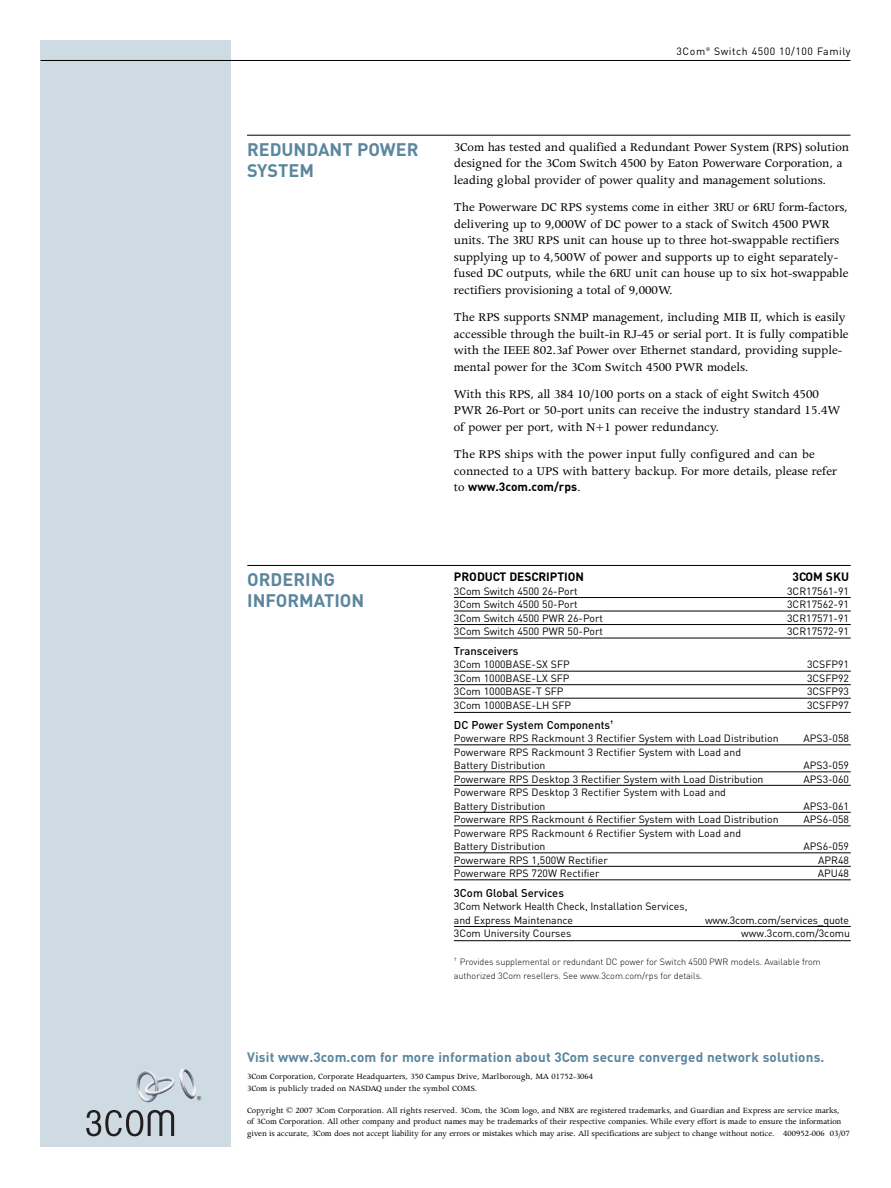
<style>
.page{position:relative;width:891px;height:1188px;background:#fff}
.page>*{position:absolute;margin:0;border:0;box-sizing:border-box;transform-origin:0 0}
.t1{font:700 18px/21px "DIN";color:#5b869e}
.t2{font:13.5px/16.5px "Apollo";letter-spacing:-.005em;color:#000}
.t3{font:700 13.5px "DIN";letter-spacing:.01em;color:#5b869e}
.t4{font:700 12px "DIN";color:#000}
.t5{font:500 11.25px "DIN";color:#000}
.t6{font:10.5px/13.5px "DIN";color:#000}
.t7{font:10.5px "DIN";letter-spacing:.05em;color:#000}
.t8{font:9px/11.2px "Apollo";letter-spacing:-.005em;color:#000}
.t9{font:300 9px/13.5px "DIN";color:#000}
.s1{font-family:"Apollo";font-weight:400;font-size:13.5px}
</style>
<div class="page">
<div style="left:40px;top:40px;width:191px;height:1108px;background:#cedbe2"></div>
<hr style="left:41px;top:60px;width:810px;height:1px;background:#000">
<svg style="left:86px;top:1110px;width:88px;height:26px"></svg>
<svg style="left:197px;top:1096px;width:4px;height:4px"></svg>
<img style="left:136px;top:1070px;width:39px;height:32px">
<img style="left:179px;top:1068px;width:17px;height:31px">
<hr style="left:454px;top:597px;width:397px;height:1px;background:#000">
<hr style="left:454px;top:611px;width:397px;height:1px;background:#000">
<hr style="left:454px;top:624px;width:397px;height:1px;background:#000">
<hr style="left:454px;top:638px;width:397px;height:1px;background:#000">
<hr style="left:454px;top:671px;width:397px;height:1px;background:#000">
<hr style="left:454px;top:684px;width:397px;height:1px;background:#000">
<hr style="left:454px;top:698px;width:397px;height:1px;background:#000">
<hr style="left:454px;top:712px;width:397px;height:1px;background:#000">
<hr style="left:454px;top:745px;width:397px;height:1px;background:#000">
<hr style="left:454px;top:772px;width:397px;height:1px;background:#000">
<hr style="left:454px;top:785px;width:397px;height:1px;background:#000">
<hr style="left:454px;top:812px;width:397px;height:1px;background:#000">
<hr style="left:454px;top:826px;width:397px;height:1px;background:#000">
<hr style="left:454px;top:853px;width:397px;height:1px;background:#000">
<hr style="left:454px;top:866px;width:397px;height:1px;background:#000">
<hr style="left:454px;top:880px;width:397px;height:1px;background:#000">
<hr style="left:454px;top:926px;width:397px;height:1px;background:#000">
<hr style="left:454px;top:940px;width:397px;height:1px;background:#000">
<hr style="left:247px;top:565px;width:604px;height:1px;background:#000">
<hr style="left:247px;top:135px;width:603px;height:1px;background:#000">
<p class="t7" style="left:677px;top:45px;width:175px">3Com<sup>®</sup> Switch 4500 10/100 Family</p>
<h1 class="t1" style="left:247px;top:138px;width:173px">REDUNDANT POWER<br>SYSTEM</h1>
<p class="t2" style="left:454px;top:140px;width:397px">3Com has tested and qualified a Redundant Power System (RPS) solution designed for the 3Com Switch 4500 by Eaton Powerware Corporation, a leading global provider of power quality and management solutions.</p>
<p class="t2" style="left:454px;top:200px;width:396px">The Powerware DC RPS systems come in either 3RU or 6RU form-factors, delivering up to 9,000W of DC power to a stack of Switch 4500 PWR units. The 3RU RPS unit can house up to three hot-swappable rectifiers supplying up to 4,500W of power and supports up to eight separately&shy;fused DC outputs, while the 6RU unit can house up to six hot-swappable rectifiers provisioning a total of 9,000W.</p>
<p class="t2" style="left:454px;top:310px;width:396px">The RPS supports SNMP management, including MIB II, which is easily accessible through the built-in RJ-45 or serial port. It is fully compatible with the IEEE 802.3af Power over Ethernet standard, providing supple&shy;mental power for the 3Com Switch 4500 PWR models.</p>
<p class="t2" style="left:454px;top:387px;width:388px">With this RPS, all 384 10/100 ports on a stack of eight Switch 4500<br>PWR 26-Port or 50-port units can receive the industry standard 15.4W of power per port, with N+1 power redundancy.</p>
<p class="t2" style="left:454px;top:447px;width:385px">The RPS ships with the power input fully configured and can be connected to a UPS with battery backup. For more details, please refer</p>
<p class="t4" style="left:454px;top:480px;width:128px"><span class="s1">to</span> www.3com.com/rps<span class="s1">.</span></p>
<h1 class="t1" style="left:247px;top:568px;width:119px">ORDERING<br>INFORMATION</h1>
<p class="t4" style="left:454px;top:570px;width:132px">PRODUCT DESCRIPTION</p>
<p class="t4" style="left:793px;top:570px;width:58px">3COM SKU</p>
<p class="t6" style="left:454px;top:584px;width:125px">3Com Switch 4500 26-Port</p>
<p class="t6" style="left:787px;top:584px;width:63px">3CR17561-91</p>
<p class="t6" style="left:454px;top:597px;width:125px">3Com Switch 4500 50-Port</p>
<p class="t6" style="left:787px;top:597px;width:63px">3CR17562-91</p>
<p class="t6" style="left:454px;top:611px;width:151px">3Com Switch 4500 PWR 26-Port</p>
<p class="t6" style="left:787px;top:611px;width:63px">3CR17571-91</p>
<p class="t6" style="left:454px;top:624px;width:151px">3Com Switch 4500 PWR 50-Port</p>
<p class="t6" style="left:787px;top:624px;width:63px">3CR17572-91</p>
<p class="t5" style="left:454px;top:644px;width:66px">Transceivers</p>
<p class="t6" style="left:454px;top:658px;width:117px">3Com 1000BASE-SX SFP</p>
<p class="t6" style="left:807px;top:658px;width:44px">3CSFP91</p>
<p class="t6" style="left:454px;top:671px;width:117px">3Com 1000BASE-LX SFP</p>
<p class="t6" style="left:807px;top:671px;width:44px">3CSFP92</p>
<p class="t6" style="left:454px;top:685px;width:111px">3Com 1000BASE-T SFP</p>
<p class="t6" style="left:807px;top:685px;width:44px">3CSFP93</p>
<p class="t6" style="left:454px;top:698px;width:119px">3Com 1000BASE-LH SFP</p>
<p class="t6" style="left:807px;top:698px;width:44px">3CSFP97</p>
<p class="t5" style="left:454px;top:718px;width:161px">DC Power System Components<sup>†</sup></p>
<p class="t6" style="left:454px;top:731px;width:326px">Powerware RPS Rackmount 3 Rectifier System with Load Distribution</p>
<p class="t6" style="left:803px;top:731px;width:47px">APS3-058</p>
<p class="t6" style="left:454px;top:745px;width:289px">Powerware RPS Rackmount 3 Rectifier System with Load and<br>Battery Distribution</p>
<p class="t6" style="left:803px;top:758px;width:47px">APS3-059</p>
<p class="t6" style="left:454px;top:772px;width:311px">Powerware RPS Desktop 3 Rectifier System with Load Distribution</p>
<p class="t6" style="left:803px;top:772px;width:47px">APS3-060</p>
<p class="t6" style="left:454px;top:785px;width:274px">Powerware RPS Desktop 3 Rectifier System with Load and<br>Battery Distribution</p>
<p class="t6" style="left:803px;top:799px;width:47px">APS3-061</p>
<p class="t6" style="left:454px;top:812px;width:326px">Powerware RPS Rackmount 6 Rectifier System with Load Distribution</p>
<p class="t6" style="left:803px;top:812px;width:47px">APS6-058</p>
<p class="t6" style="left:454px;top:826px;width:289px">Powerware RPS Rackmount 6 Rectifier System with Load and<br>Battery Distribution</p>
<p class="t6" style="left:803px;top:839px;width:47px">APS6-059</p>
<p class="t6" style="left:454px;top:853px;width:155px">Powerware RPS 1,500W Rectifier</p>
<p class="t6" style="left:818px;top:853px;width:32px">APR48</p>
<p class="t6" style="left:454px;top:866px;width:147px">Powerware RPS 720W Rectifier</p>
<p class="t6" style="left:818px;top:866px;width:33px">APU48</p>
<p class="t5" style="left:454px;top:886px;width:112px">3Com Global Services</p>
<p class="t6" style="left:454px;top:899px;width:235px">3Com Network Health Check, Installation Services, and Express Maintenance</p>
<p class="t6" style="left:705px;top:913px;width:146px">www.3com.com/services_quote</p>
<p class="t6" style="left:454px;top:926px;width:119px">3Com University Courses</p>
<p class="t6" style="left:741px;top:926px;width:110px">www.3com.com/3comu</p>
<p class="t9" style="left:454px;top:955px;width:368px"><sup>†</sup> Provides supplemental or redundant DC power for Switch 4500 PWR models. Available from authorized 3Com resellers. See www.3com.com/rps for details.</p>
<p class="t3" style="left:247px;top:1049px;width:579px">Visit www.3com.com for more information about 3Com secure converged network solutions.</p>
<p class="t8" style="left:247px;top:1072px;width:348px">3Com Corporation, Corporate Headquarters, 350 Campus Drive, Marlborough, MA 01752-3064<br>3Com is publicly traded on NASDAQ under the symbol COMS.</p>
<p class="t8" style="left:247px;top:1106px;width:604px">Copyright © 2007 3Com Corporation. All rights reserved. 3Com, the 3Com logo, and NBX are registered trademarks, and Guardian and Express are service marks,<br>of 3Com Corporation. All other company and product names may be trademarks of their respective companies. While every effort is made to ensure the information given is accurate, 3Com does not accept liability for any errors or mistakes which may arise. All specifications are subject to change without notice. 400952-006 03/07</p>
</div>
